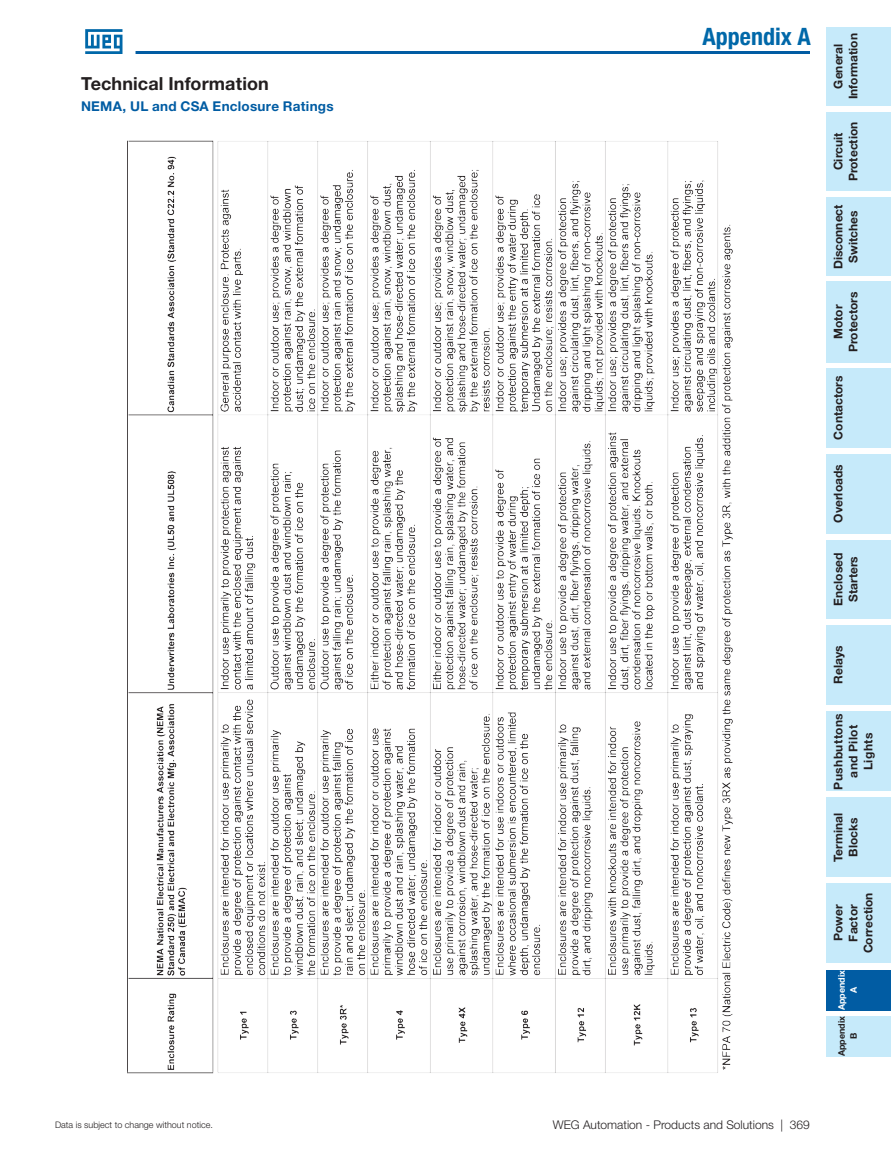
<style>
.page{position:relative;width:891px;height:1161px;background:#fff}
.page>*{position:absolute;margin:0;border:0;box-sizing:border-box;transform-origin:0 0}
.t1{font:700 condensed 24px "Helvetica Neue LT Pro";color:#0068a9}
.Page_Header{font:700 18px "Helvetica Neue LT Pro";letter-spacing:.005em;color:#231f20}
.Table_Header{font:700 13.5px "Helvetica Neue LT Pro";letter-spacing:.02em;color:#015ca3}
.t2{font:700 12px/15px "Helvetica Neue LT Std";color:#231f20;text-align:center}
.t3{font:300 12px "Helvetica Neue LT Pro";color:#231f20}
.t4{font:700 12px/15px "Helvetica Neue LT Std";letter-spacing:.03em;color:#231f20;text-align:center}
.t5{font:300 9px "Helvetica Neue LT Pro";color:#231f20}
.t6{font:700 9px/12px "Helvetica Neue LT Std";color:#fff;text-align:center}
.t7{font:700 9px/12px "Helvetica Neue LT Std";color:#231f20;text-align:center}
</style>
<div class="page">
<div style="left:826px;top:970px;width:65px;height:40px;background:#015ca3"></div>
<div style="left:826px;top:1016px;width:65px;height:41px;background:#c6eafa"></div>
<div style="left:826px;top:883px;width:65px;height:80px;background:#c6eafa"></div>
<div style="left:826px;top:798px;width:65px;height:79px;background:#c6eafa"></div>
<div style="left:826px;top:712px;width:65px;height:79px;background:#c6eafa"></div>
<div style="left:826px;top:625px;width:65px;height:79px;background:#c6eafa"></div>
<div style="left:826px;top:454px;width:65px;height:79px;background:#c6eafa"></div>
<div style="left:826px;top:368px;width:65px;height:79px;background:#c6eafa"></div>
<div style="left:826px;top:281px;width:65px;height:81px;background:#c6eafa"></div>
<div style="left:826px;top:197px;width:65px;height:79px;background:#c6eafa"></div>
<div style="left:826px;top:112px;width:65px;height:79px;background:#c6eafa"></div>
<div style="left:826px;top:27px;width:65px;height:79px;background:#c6eafa"></div>
<div style="left:826px;top:540px;width:65px;height:79px;background:#c6eafa"></div>
<svg style="left:85px;top:29px;width:38px;height:25px"></svg>
<hr style="left:136px;top:51px;width:674px;height:3px;background:#015ca3">
<img style="left:127px;top:141px;width:606px;height:932px">
<p class="Page_Header" style="left:81px;top:72px;width:189px">Technical Information</p>
<p class="Table_Header" style="left:81px;top:98px;width:254px">NEMA, UL and CSA Enclosure Ratings</p>
<h1 class="t1" style="left:703px;top:22px;width:110px">Appendix A</h1>
<p class="t2" style="left:831px;top:99px;width:68px;rotate:-90deg">General<br>Information</p>
<p class="t2" style="left:831px;top:181px;width:61px;rotate:-90deg">Circuit<br>Protection</p>
<p class="t2" style="left:831px;top:269px;width:66px;rotate:-90deg">Disconnect<br>Switches</p>
<p class="t2" style="left:831px;top:352px;width:62px;rotate:-90deg">Motor<br>Protectors</p>
<p class="t2" style="left:831px;top:440px;width:66px;rotate:-90deg">Contactors</p>
<p class="t2" style="left:831px;top:523px;width:60px;rotate:-90deg">Overloads</p>
<p class="t2" style="left:831px;top:606px;width:54px;text-align:left;rotate:-90deg">Enclosed<br>Starters</p>
<p class="t2" style="left:831px;top:684px;width:40px;rotate:-90deg">Relays</p>
<p class="t4" style="left:831px;top:790px;width:78px;rotate:-90deg">Pushbuttons and Pilot<br>Lights</p>
<p class="t2" style="left:831px;top:862px;width:50px;rotate:-90deg">Terminal<br>Blocks</p>
<p class="t2" style="left:831px;top:953px;width:62px;rotate:-90deg">Power<br>Factor<br>Correction</p>
<p class="t6" style="left:836px;top:1010px;width:42px;rotate:-90deg">Appendix<br>A</p>
<p class="t7" style="left:836px;top:1056px;width:42px;rotate:-90deg">Appendix<br>B</p>
<p class="t5" style="left:55px;top:1119px;width:159px">Data is subject to change without notice.</p>
<p class="t3" style="left:553px;top:1117px;width:259px">WEG Automation - Products and Solutions | 369</p>
</div>
